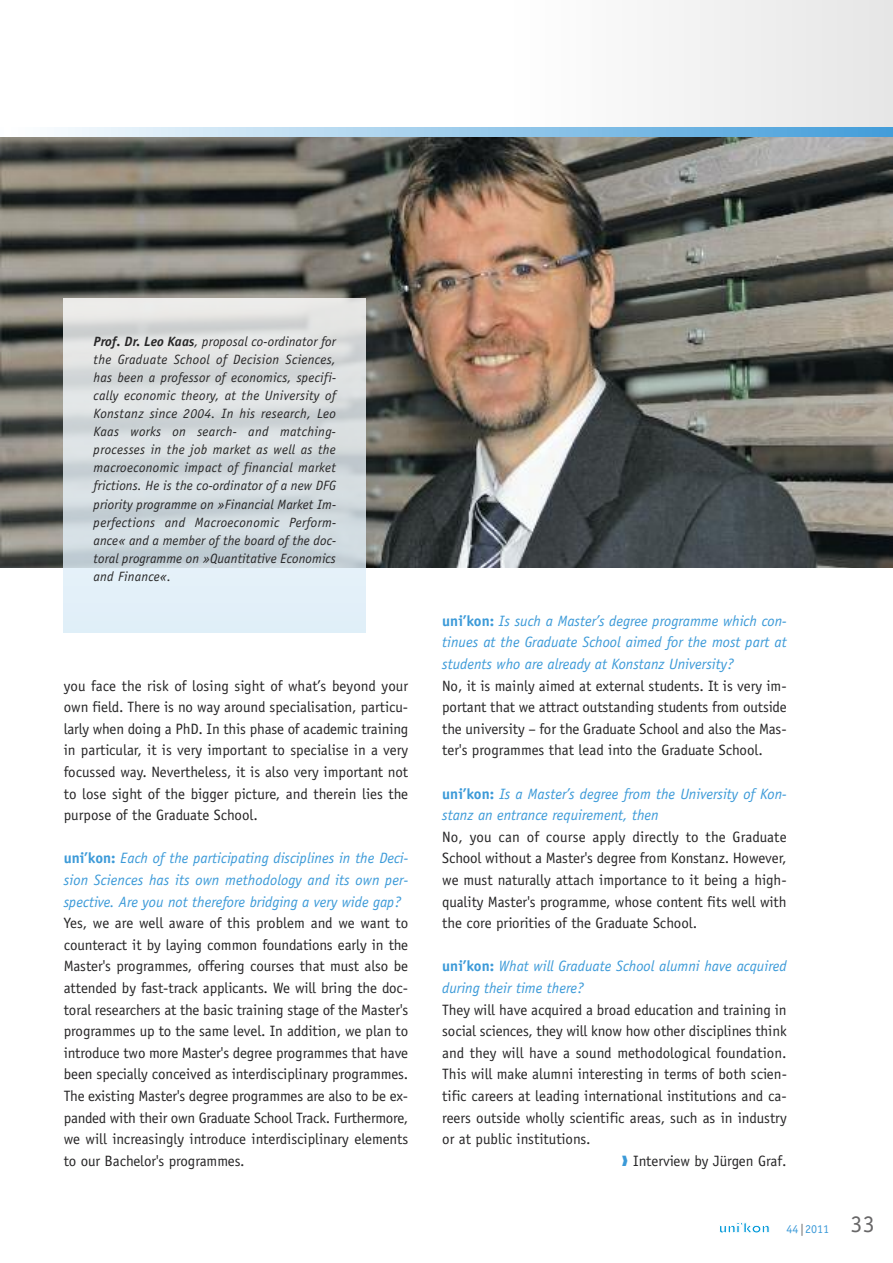
<style>
.page{position:relative;width:893px;height:1263px;background:#fff}
.page>*{position:absolute;margin:0;border:0;box-sizing:border-box;transform-origin:0 0}
.t1{font:15px/21.6px "Officina Sans";color:#272627;text-align:justify}
.t2{font:italic 15px/21.6px "Officina Sans";color:#3c9ad8;text-align:justify}
.t3{font:italic 13.5px/18px "Officina Sans";letter-spacing:.005em;color:#272627;text-align:justify}
.t4{font:12px "Officina Sans";color:#3c9ad8}
.s1{font-weight:700}
.s2{font-weight:700;font-style:normal}
.s3{color:#3c9ad8}
.s4{font-family:"Kabel IT Cby BT";font-weight:500;color:#686768}
.s5{font-size:24px;color:#686768}
</style>
<div class="page">
<img style="left:0;top:136px;width:893px;height:432px">
<div style="left:510px;top:0;width:383px;height:132px;background:#f2f2f2"></div>
<svg style="left:54px;top:128px;width:839px;height:8px;background:#9bcbeb"></svg>
<svg style="left:64px;top:299px;width:302px;height:333px;background:#d8dfe3"></svg>
<svg style="left:719px;top:1222px;width:50px;height:11px"></svg>
<p class="t3" style="left:94px;top:334px;width:244px"><span class="s1">Prof. Dr. Leo Kaas</span>, proposal co-ordinator for the Graduate School of Decision Sciences, has been a professor of economics, specifi&shy;cally economic theory, at the University of Konstanz since 2004. In his research, Leo Kaas works on search- and matching&shy;processes in the job market as well as the macroeconomic impact of financial market frictions. He is the co-ordinator of a new DFG priority programme on »Financial Market Im&shy;perfections and Macroeconomic Perform&shy;ance« and a member of the board of the doc&shy;toral programme on »Quantitative Economics and Finance«.</p>
<p class="t1" style="left:64px;top:676px;width:346px">you face the risk of losing sight of what’s beyond your own field. There is no way around specialisation, particu&shy;larly when doing a PhD. In this phase of academic training in particular, it is very important to specialise in a very focussed way. Nevertheless, it is also very important not to lose sight of the bigger picture, and therein lies the purpose of the Graduate School.</p>
<p class="t2" style="left:64px;top:849px;width:346px"><span class="s2">uni’kon:</span> Each of the participating disciplines in the Deci&shy;sion Sciences has its own methodology and its own per&shy;spective. Are you not therefore bridging a very wide gap?</p>
<p class="t1" style="left:64px;top:913px;width:346px">Yes, we are well aware of this problem and we want to counteract it by laying common foundations early in the Master's programmes, offering courses that must also be attended by fast-track applicants. We will bring the doc&shy;toral researchers at the basic training stage of the Master's programmes up to the same level. In addition, we plan to introduce two more Master's degree programmes that have been specially conceived as interdisciplinary programmes.<br>The existing Master's degree programmes are also to be ex&shy;panded with their own Graduate School Track. Furthermore, we will increasingly introduce interdisciplinary elements to our Bachelor's programmes.</p>
<p class="t2" style="left:442px;top:611px;width:346px"><span class="s2">uni’kon:</span> Is such a Master’s degree programme which con&shy;tinues at the Graduate School aimed for the most part at students who are already at Konstanz University?</p>
<p class="t1" style="left:442px;top:676px;width:346px">No, it is mainly aimed at external students. It is very im&shy;portant that we attract outstanding students from outside the university – for the Graduate School and also the Mas&shy;ter's programmes that lead into the Graduate School.</p>
<p class="t2" style="left:442px;top:784px;width:346px"><span class="s2">uni’kon:</span> Is a Master’s degree from the University of Kon&shy;stanz an entrance requirement, then</p>
<p class="t1" style="left:442px;top:827px;width:346px">No, you can of course apply directly to the Graduate School without a Master's degree from Konstanz. However, we must naturally attach importance to it being a high&shy;quality Master's programme, whose content fits well with the core priorities of the Graduate School.</p>
<p class="t2" style="left:442px;top:957px;width:346px"><span class="s2">uni’kon:</span> What will Graduate School alumni have acquired during their time there?</p>
<p class="t1" style="left:442px;top:1000px;width:346px">They will have acquired a broad education and training in</p>
<p class="t1" style="left:442px;top:1021px;width:346px">social sciences, they will know how other disciplines think</p>
<p class="t1" style="left:442px;top:1043px;width:346px">and they will have a sound methodological foundation.</p>
<p class="t1" style="left:442px;top:1065px;width:346px">This will make alumni interesting in terms of both scien-</p>
<p class="t1" style="left:442px;top:1086px;width:346px">tific careers at leading international institutions and ca-</p>
<p class="t1" style="left:442px;top:1108px;width:346px">reers outside wholly scientific areas, such as in industry</p>
<p class="t1" style="left:442px;top:1129px;width:150px">or at public institutions.</p>
<p class="t1" style="left:622px;top:1151px;width:166px"><span class="s3">❱</span> Interview by Jürgen Graf.</p>
<p class="t4" style="left:786px;top:1224px;width:90px">44<span class="s4">|</span>2011 <span class="s5">33</span></p>
</div>
